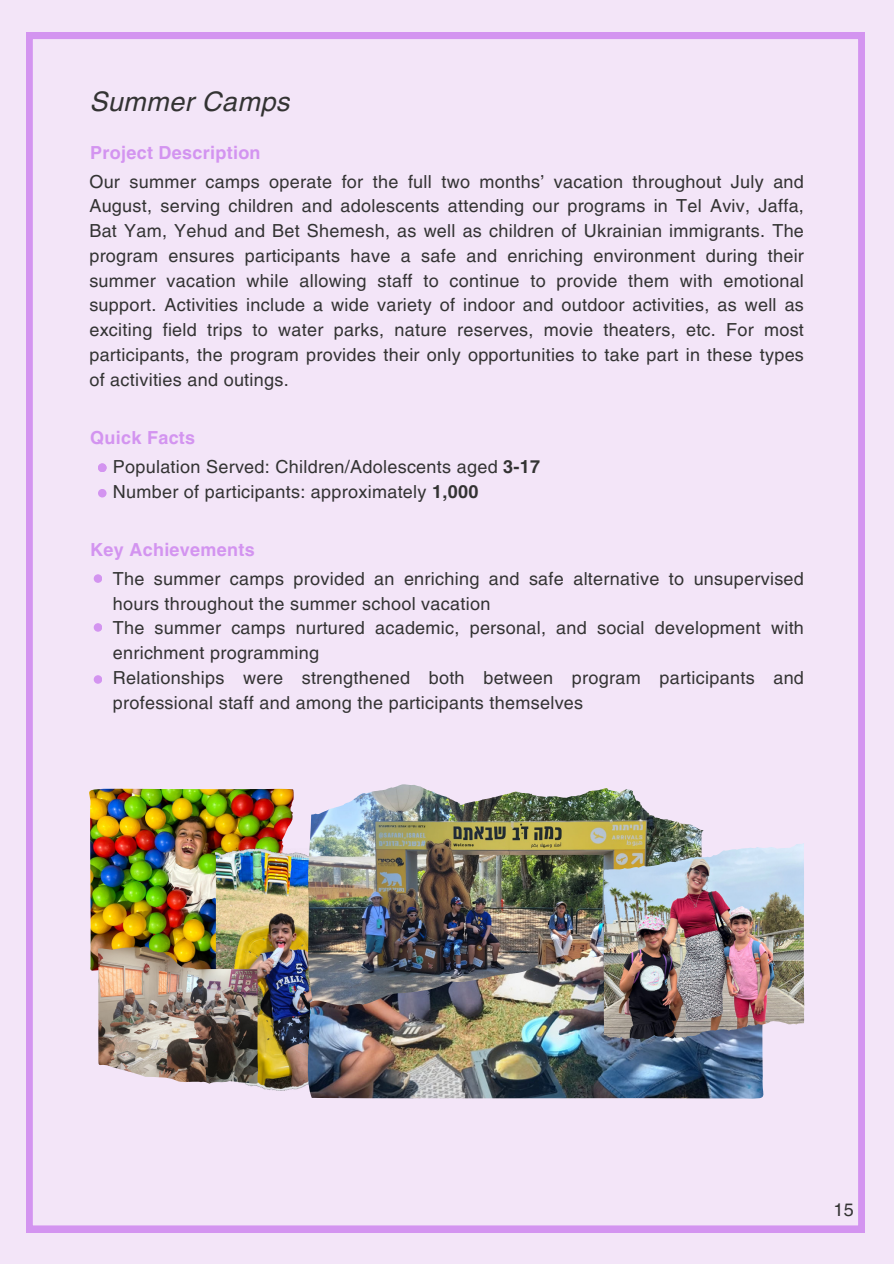
<style>
.page{position:relative;width:894px;height:1264px;background:#fff}
.page>*{position:absolute;margin:0;border:0;box-sizing:border-box;transform-origin:0 0}
.t1{font:italic 27px "Helvetica LT Pro";letter-spacing:.015em;color:#333}
.t2{font:18px/24.8px "Helvetica LT Pro";letter-spacing:.015em;color:#333}
.t3{font:700 18px "Helvetica LT Pro";letter-spacing:.015em;color:#d394f0}
.s1{font-weight:700}
</style>
<div class="page">
<div style="left:0;top:0;width:893px;height:1263px;background:#f3e5f8"></div>
<img style="left:26px;top:32px;width:838px;height:1200px">
<p class="t1" style="left:89px;top:92px;width:201px">Summer Camps</p>
<p class="t3" style="left:90px;top:146px;width:172px">Project Description</p>
<p class="t2" style="left:89px;top:170px;width:716px;text-align:justify">Our summer camps operate for the full two months’ vacation throughout July and August, serving children and adolescents attending our programs in Tel Aviv, Jaffa, Bat Yam, Yehud and Bet Shemesh, as well as children of Ukrainian immigrants. The program ensures participants have a safe and enriching environment during their summer vacation while allowing staff to continue to provide them with emotional support. Activities include a wide variety of indoor and outdoor activities, as well as exciting field trips to water parks, nature reserves, movie theaters, etc. For most participants, the program provides their only opportunities to take part in these types of activities and outings.</p>
<p class="t3" style="left:90px;top:431px;width:106px">Quick Facts</p>
<p class="t2" style="left:113px;top:456px;width:429px">Population Served: Children/Adolescents aged <span class="s1">3-17</span></p>
<p class="t2" style="left:113px;top:481px;width:367px">Number of participants: approximately <span class="s1">1,000</span></p>
<p class="t3" style="left:90px;top:543px;width:166px">Key Achievements</p>
<p class="t2" style="left:113px;top:567px;width:692px">The summer camps provided an enriching and safe alternative to unsupervised hours throughout the summer school vacation</p>
<p class="t2" style="left:113px;top:617px;width:692px">The summer camps nurtured academic, personal, and social development with enrichment programming</p>
<p class="t2" style="left:113px;top:666px;width:692px">Relationships were strengthened both between program participants and professional staff and among the participants themselves</p>
<p class="t2" style="left:833px;top:1199px;width:22px">15</p>
</div>
